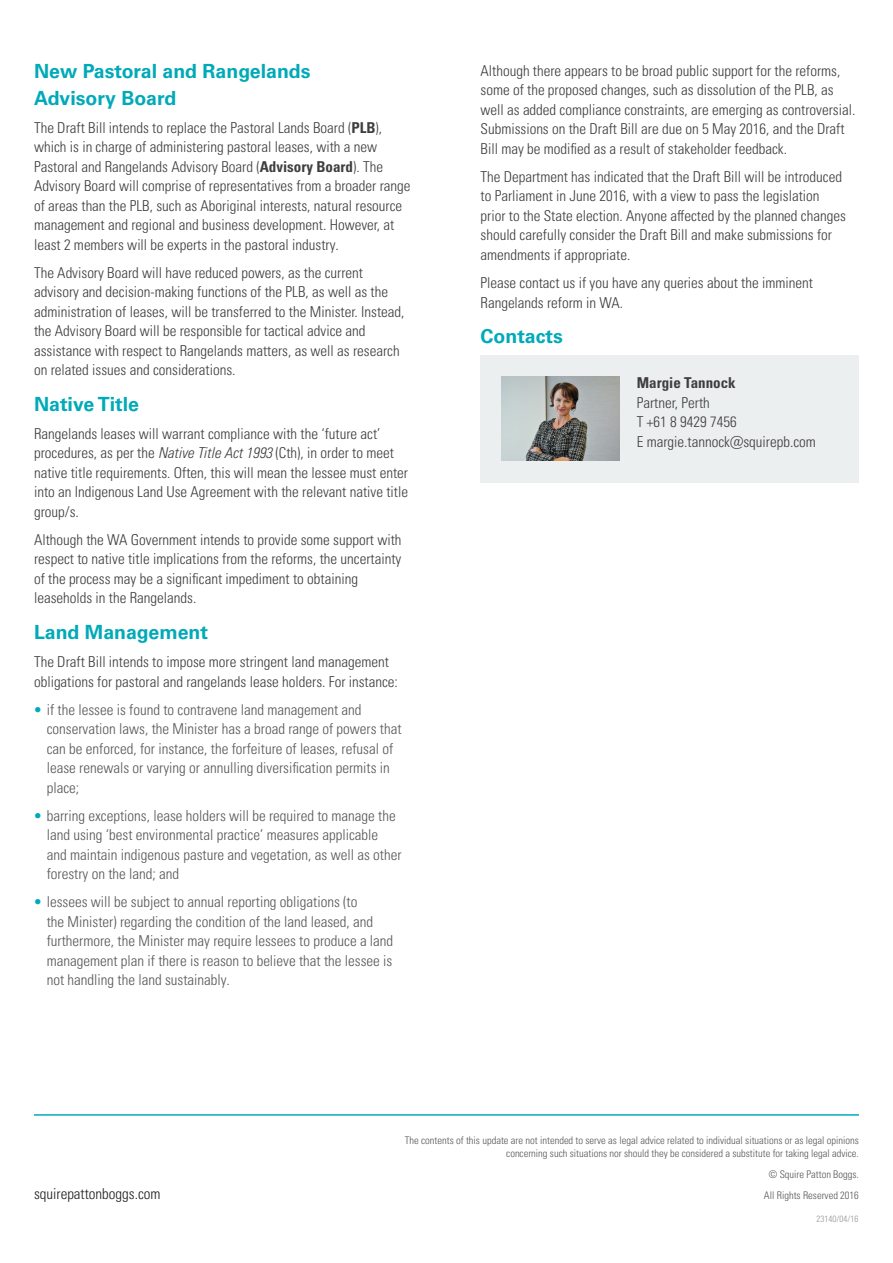
<style>
.page{position:relative;width:893px;height:1263px;background:#fff}
.page>*{position:absolute;margin:0;border:0;box-sizing:border-box;transform-origin:0 0}
.Body{font:700 19.5px/27px "Univers LTCYR 65";color:#00aab8}
.t1{font:15px/19.5px "Univers LTCYR 47 Light Cond";color:#3e3e3f}
.t2{font:15px/19.5px "Univers LTCYR 47 Light Cond";color:#57585a}
.t3{font:15px "Univers LTCYR 47 Light Cond";color:#231f20}
.t4{font:15px "Univers LTCYR 67 Bold Cond";color:#3e3e3f}
.t5{font:10.5px/12.6px "Univers LTCYR 47 Light Cond";color:#57585a;text-align:right}
.t6{font:9px "Univers LTCYR 47 Light Cond";color:#939598}
.s1{font-family:"Univers LTCYR 67 Bold Cond"}
.s2{font-family:"Univers LTCYR 47 Light Cond Obl"}
.s3{color:#00aab8}
</style>
<div class="page">
<hr style="left:34px;top:1114px;width:825px;height:2px;background:#00aab8">
<div style="left:480px;top:355px;width:379px;height:128px;background:#ebeff0"></div>
<img style="left:502px;top:376px;width:118px;height:84px">
<p class="Body" style="left:34px;top:57px;width:278px">New Pastoral and Rangelands<br>Advisory Board</p>
<p class="t1" style="left:34px;top:117px;width:378px">The Draft Bill intends to replace the Pastoral Lands Board (<span class="s1">PLB</span>), which is in charge of administering pastoral leases, with a new Pastoral and Rangelands Advisory Board (<span class="s1">Advisory Board</span>). The Advisory Board will comprise of representatives from a broader range of areas than the PLB, such as Aboriginal interests, natural resource management and regional and business development. However, at least 2 members will be experts in the pastoral industry.</p>
<p class="t1" style="left:34px;top:262px;width:372px">The Advisory Board will have reduced powers, as the current advisory and decision-making functions of the PLB, as well as the administration of leases, will be transferred to the Minister. Instead, the Advisory Board will be responsible for tactical advice and assistance with respect to Rangelands matters, as well as research on related issues and considerations.</p>
<p class="Body" style="left:34px;top:390px;width:107px">Native Title</p>
<p class="t1" style="left:34px;top:423px;width:376px">Rangelands leases will warrant compliance with the ‘future act’ procedures, as per the <span class="s2">Native Title Act 1993</span> (Cth), in order to meet native title requirements. Often, this will mean the lessee must enter into an Indigenous Land Use Agreement with the relevant native title group/s.</p>
<p class="t1" style="left:34px;top:529px;width:369px">Although the WA Government intends to provide some support with respect to native title implications from the reforms, the uncertainty of the process may be a significant impediment to obtaining leaseholds in the Rangelands.</p>
<p class="Body" style="left:34px;top:618px;width:176px">Land Management</p>
<p class="t1" style="left:34px;top:651px;width:365px">The Draft Bill intends to impose more stringent land management obligations for pastoral and rangelands lease holders. For instance:</p>
<p class="t2" style="left:47px;top:699px;width:356px;text-indent:-13px"><span class="s3">•</span> if the lessee is found to contravene land management and conservation laws, the Minister has a broad range of powers that can be enforced, for instance, the forfeiture of leases, refusal of lease renewals or varying or annulling diversification permits in place;</p>
<p class="t2" style="left:47px;top:805px;width:356px;text-indent:-13px"><span class="s3">•</span> barring exceptions, lease holders will be required to manage the land using ‘best environmental practice’ measures applicable and maintain indigenous pasture and vegetation, as well as other forestry on the land; and</p>
<p class="t2" style="left:47px;top:891px;width:348px;text-indent:-13px"><span class="s3">•</span> lessees will be subject to annual reporting obligations (to<br>the Minister) regarding the condition of the land leased, and furthermore, the Minister may require lessees to produce a land management plan if there is reason to believe that the lessee is not handling the land sustainably.</p>
<p class="t1" style="left:480px;top:60px;width:376px">Although there appears to be broad public support for the reforms, some of the proposed changes, such as dissolution of the PLB, as well as added compliance constraints, are emerging as controversial.<br>Submissions on the Draft Bill are due on 5 May 2016, and the Draft Bill may be modified as a result of stakeholder feedback.</p>
<p class="t1" style="left:480px;top:166px;width:367px">The Department has indicated that the Draft Bill will be introduced to Parliament in June 2016, with a view to pass the legislation prior to the State election. Anyone affected by the planned changes should carefully consider the Draft Bill and make submissions for amendments if appropriate.</p>
<p class="t1" style="left:480px;top:272px;width:334px">Please contact us if you have any queries about the imminent<br>Rangelands reform in WA.</p>
<p class="Body" style="left:480px;top:322px;width:84px">Contacts</p>
<p class="t4" style="left:637px;top:374px;width:100px">Margie Tannock</p>
<p class="t1" style="left:637px;top:392px;width:75px">Partner, Perth</p>
<p class="t1" style="left:637px;top:411px;width:101px">T +61 8 9429 7456</p>
<p class="t1" style="left:637px;top:431px;width:181px">E margie.tannock@squirepb.com</p>
<p class="t5" style="left:405px;top:1134px;width:456px">The contents of this update are not intended to serve as legal advice related to individual situations or as legal opinions concerning such situations nor should they be considered a substitute for taking legal advice.</p>
<p class="t5" style="left:769px;top:1167px;width:92px">© Squire Patton Boggs.</p>
<p class="t3" style="left:34px;top:1184px;width:128px">squirepattonboggs.com</p>
<p class="t5" style="left:764px;top:1188px;width:97px">All Rights Reserved 2016</p>
<p class="t6" style="left:816px;top:1213px;width:43px">23140/04/16</p>
</div>
